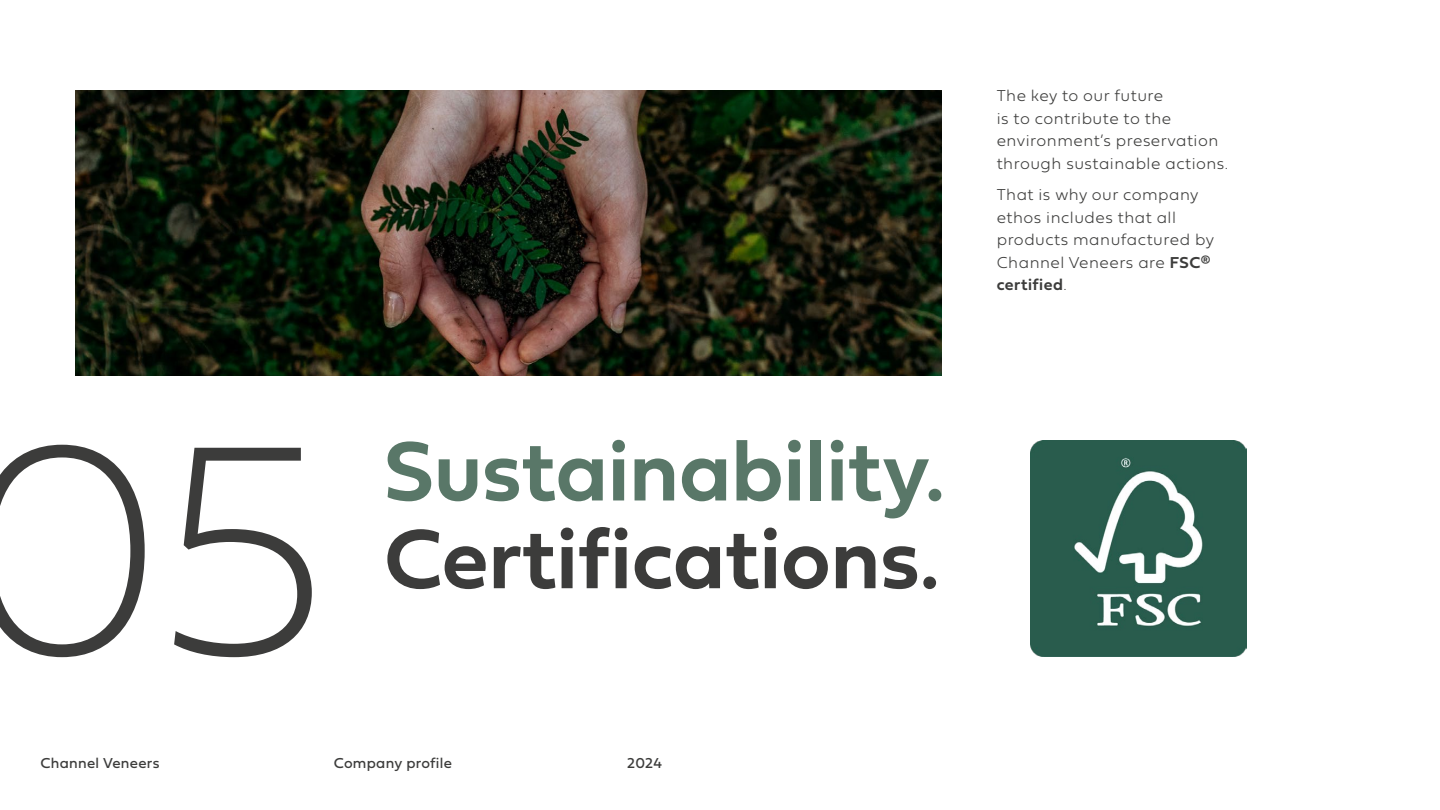
<style>
.page{position:relative;width:1440px;height:810px;background:#fff}
.page>*{position:absolute;margin:0;border:0;box-sizing:border-box;transform-origin:0 0}
.t1{font:311.25px "Fieldwork Geo Hair";color:#3c3c3b}
.t2{font:87.75px "Fieldwork Geo Demibold";color:#597768}
.t3{font:87.75px "Fieldwork Geo Demibold";color:#3c3c3b}
.t4{font:100 16.5px/22.5px "Fieldwork Geo";letter-spacing:.03em;color:#3c3c3b}
.t5{font:16.5px "Fieldwork Geo Demibold";letter-spacing:.03em;color:#3c3c3b}
.t6{font:15px "Fieldwork Geo Regular";letter-spacing:.02em;color:#3c3c3b}
.s1{font-family:"Fieldwork Geo Demibold";font-weight:400}
.s2{font-family:"Fieldwork Geo";font-weight:100}
</style>
<div class="page">
<img style="left:76px;top:90px;width:865px;height:286px">
<img style="left:1030px;top:440px;width:217px;height:217px">
<p class="t4" style="left:997px;top:84px;width:233px">The key to our future<br>is to contribute to the environment’s preservation through sustainable actions.</p>
<p class="t4" style="left:997px;top:183px;width:219px">That is why our company ethos includes that all products manufactured by<br>Channel Veneers are <span class="s1">FSC®</span></p>
<p class="t5" style="left:997px;top:272px;width:71px">certified<span class="s2">.</span></p>
<h1 class="t1" style="left:-42px;top:303px;width:374px">05</h1>
<h2 class="t2" style="left:384px;top:402px;width:562px">Sustainability.</h2>
<h2 class="t3" style="left:384px;top:490px;width:557px">Certifications.</h2>
<p class="t6" style="left:40px;top:751px;width:120px">Channel Veneers</p>
<p class="t6" style="left:334px;top:751px;width:120px">Company profile</p>
<p class="t6" style="left:627px;top:751px;width:36px">2024</p>
</div>
